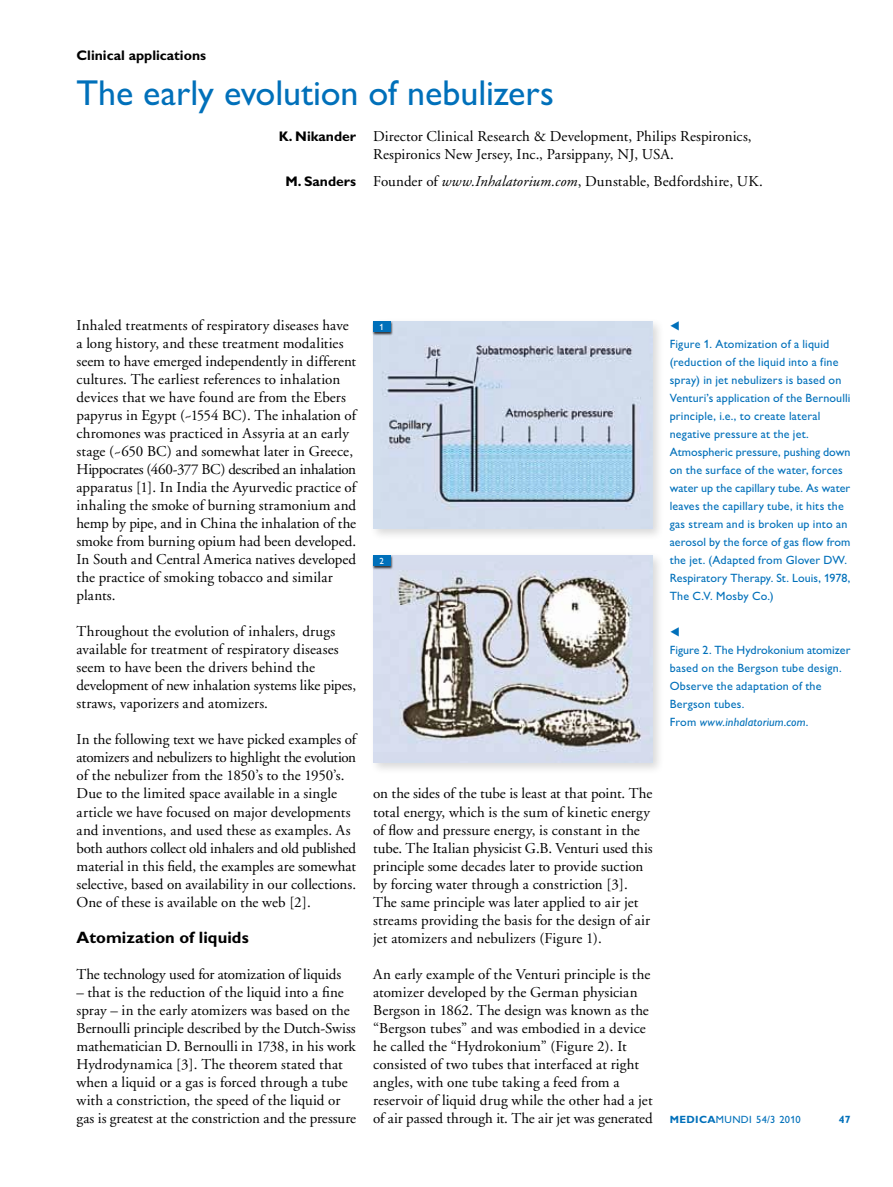
<style>
.page{position:relative;width:893px;height:1187px;background:#fff}
.page>*{position:absolute;margin:0;border:0;box-sizing:border-box;transform-origin:0 0}
.t1{font:36px "Gill Sans Alt One WGL";letter-spacing:-.005em;color:#0070ba}
.t2{font:700 16.5px "Gill Sans Alt One WGL";letter-spacing:.005em;color:#000}
.t3{font:15px/18px "Adobe Garamond";color:#000}
.t4{font:700 13.95px "Gill Sans Alt One WGL";color:#000}
.t5{font:12px/18px "Gill Sans Alt One WGL";letter-spacing:.015em;color:#0070ba}
.t6{font:12px "European Pi Three";color:#0070ba}
.t7{font:10.5px "Gill Sans Alt One WGL";letter-spacing:.025em;color:#0070ba}
.t8{font:700 10.5px "Gill Sans Alt One WGL";color:#0070ba}
.t9{font:9px "Gill Sans Alt One WGL";color:#fff}
.s1{font-style:italic}
.s2{font-weight:700}
</style>
<div class="page">
<div style="left:369px;top:317px;width:296px;height:224px;background:#000;opacity:.15"></div>
<img style="left:373px;top:321px;width:280px;height:207px">
<div style="left:369px;top:551px;width:296px;height:224px;background:#000;opacity:.15"></div>
<img style="left:373px;top:555px;width:280px;height:207px">
<div style="left:372px;top:321px;width:21px;height:14px;background:#000;opacity:.75"></div>
<div style="left:373px;top:321px;width:17px;height:11px;background:#0070ba"></div>
<div style="left:372px;top:555px;width:21px;height:14px;background:#000;opacity:.75"></div>
<div style="left:373px;top:555px;width:17px;height:11px;background:#0070ba"></div>
<p class="t4" style="left:77px;top:46px;width:131px">Clinical applications</p>
<h1 class="t1" style="left:77px;top:68px;width:479px">The early evolution of nebulizers</h1>
<p class="t4" style="left:279px;top:127px;width:79px">K. Nikander</p>
<p class="t4" style="left:285px;top:172px;width:72px">M. Sanders</p>
<p class="t3" style="left:373px;top:128px;width:380px">Director Clinical Research &amp; Development, Philips Respironics,<br>Respironics New Jersey, Inc., Parsippany, NJ, USA.</p>
<p class="t3" style="left:373px;top:173px;width:391px">Founder of <span class="s1">www.Inhalatorium.com</span>, Dunstable, Bedfordshire, UK.</p>
<p class="t3" style="left:77px;top:317px;width:281px">Inhaled treatments of respiratory diseases have a long history, and these treatment modalities seem to have emerged independently in different cultures. The earliest references to inhalation devices that we have found are from the Ebers papyrus in Egypt (~1554 BC). The inhalation of chromones was practiced in Assyria at an early stage (~650 BC) and somewhat later in Greece, Hippocrates (460-377 BC) described an inhalation apparatus [1]. In India the Ayurvedic practice of inhaling the smoke of burning stramonium and hemp by pipe, and in China the inhalation of the smoke from burning opium had been developed.<br>In South and Central America natives developed the practice of smoking tobacco and similar plants.</p>
<p class="t3" style="left:77px;top:623px;width:281px">Throughout the evolution of inhalers, drugs available for treatment of respiratory diseases seem to have been the drivers behind the development of new inhalation systems like pipes, straws, vaporizers and atomizers.</p>
<p class="t3" style="left:77px;top:731px;width:281px">In the following text we have picked examples of atomizers and nebulizers to highlight the evolution of the nebulizer from the 1850’s to the 1950’s.<br>Due to the limited space available in a single article we have focused on major developments and inventions, and used these as examples. As both authors collect old inhalers and old published material in this field, the examples are somewhat selective, based on availability in our collections.<br>One of these is available on the web [2].</p>
<p class="t2" style="left:77px;top:925px;width:174px">Atomization of liquids</p>
<p class="t3" style="left:77px;top:965px;width:266px">The technology used for atomization of liquids</p>
<p class="t3" style="left:77px;top:983px;width:281px">– that is the reduction of the liquid into a fine spray – in the early atomizers was based on the Bernoulli principle described by the Dutch-Swiss mathematician D. Bernoulli in 1738, in his work Hydrodynamica [3]. The theorem stated that when a liquid or a gas is forced through a tube with a constriction, the speed of the liquid or gas is greatest at the constriction and the pressure</p>
<p class="t9" style="left:379px;top:321px;width:6px">1</p>
<p class="t9" style="left:379px;top:555px;width:6px">2</p>
<p class="t3" style="left:373px;top:785px;width:281px">on the sides of the tube is least at that point. The total energy, which is the sum of kinetic energy of flow and pressure energy, is constant in the tube. The Italian physicist G.B. Venturi used this principle some decades later to provide suction by forcing water through a constriction [3].<br>The same principle was later applied to air jet streams providing the basis for the design of air jet atomizers and nebulizers (Figure 1).</p>
<p class="t3" style="left:373px;top:965px;width:281px">An early example of the Venturi principle is the atomizer developed by the German physician Bergson in 1862. The design was known as the “Bergson tubes” and was embodied in a device he called the “Hydrokonium” (Figure 2). It consisted of two tubes that interfaced at right angles, with one tube taking a feed from a reservoir of liquid drug while the other had a jet of air passed through it. The air jet was generated</p>
<p class="t6" style="left:670px;top:318px;width:12px">F</p>
<p class="t5" style="left:670px;top:335px;width:182px">Figure 1. Atomization of a liquid (reduction of the liquid into a fine spray) in jet nebulizers is based on Venturi’s application of the Bernoulli principle, i.e., to create lateral negative pressure at the jet.<br>Atmospheric pressure, pushing down on the surface of the water, forces water up the capillary tube. As water leaves the capillary tube, it hits the gas stream and is broken up into an aerosol by the force of gas flow from the jet. (Adapted from Glover DW.<br>Respiratory Therapy. St. Louis, 1978, The C.V. Mosby Co.)</p>
<p class="t6" style="left:670px;top:624px;width:12px">F</p>
<p class="t5" style="left:670px;top:641px;width:182px">Figure 2. The Hydrokonium atomizer based on the Bergson tube design.<br>Observe the adaptation of the<br>Bergson tubes.<br>From <span class="s1">www.inhalatorium.com</span>.</p>
<p class="t7" style="left:670px;top:1111px;width:133px"><span class="s2">MEDICA</span>MUNDI 54/3 2010</p>
<p class="t8" style="left:839px;top:1111px;width:13px">47</p>
</div>
